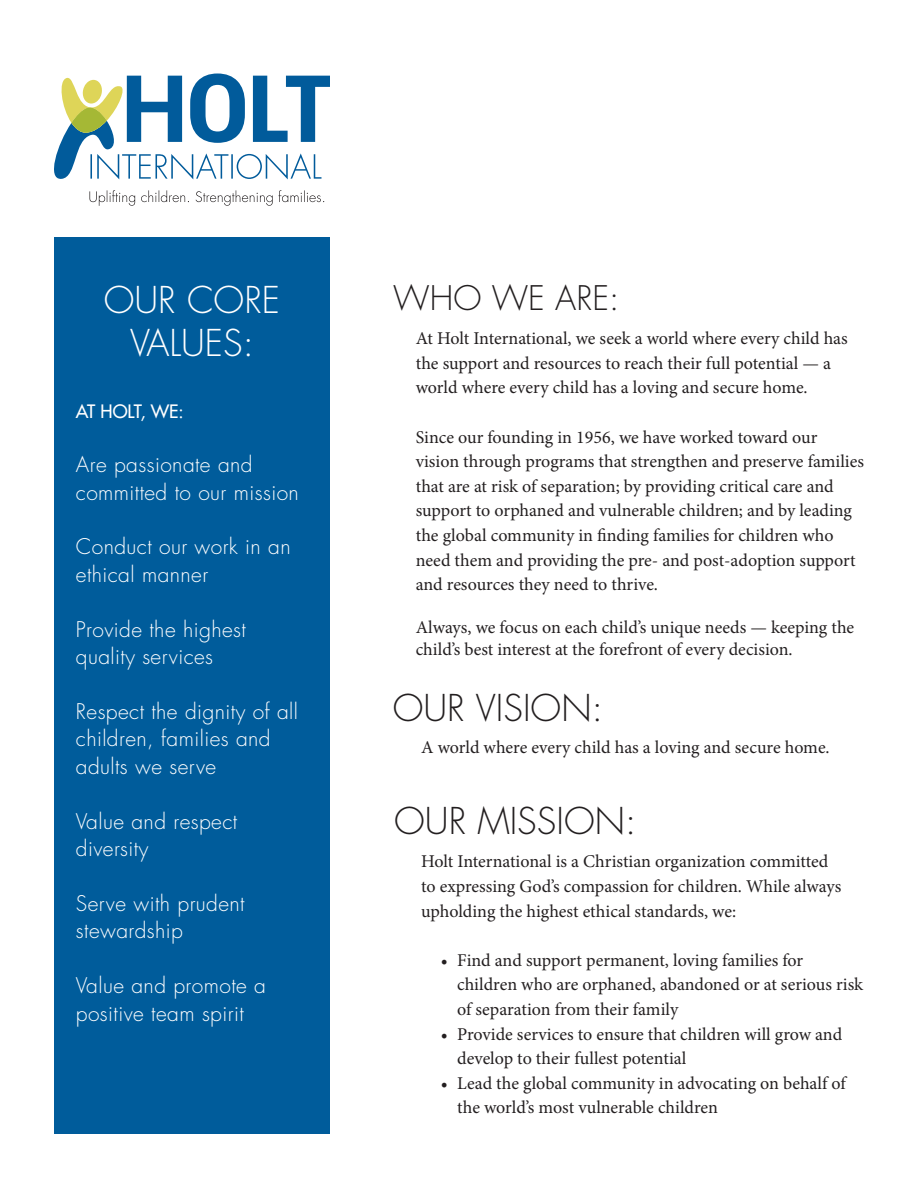
<style>
.page{position:relative;width:918px;height:1188px;background:#fff}
.page>*{position:absolute;margin:0;border:0;box-sizing:border-box;transform-origin:0 0}
.t1{font:300 36px "Futura";color:#231f20}
.t2{font:300 36px "Futura";color:#fff}
.t3{font:300 33px "Futura";color:#231f20}
.t4{font:300 21px/27.6px "Futura";letter-spacing:.02em;color:#fff}
.t5{font:18px/24.6px "Minion Pro";color:#231f20}
.t6{font:18px "Futura";color:#fff}
</style>
<div class="page">
<svg style="left:54px;top:74px;width:276px;height:106px"></svg>
<svg style="left:89px;top:190px;width:235px;height:16px"></svg>
<div style="left:54px;top:238px;width:276px;height:896px;background:#005c9b"></div>
<p class="t3" style="left:393px;top:278px;width:228px">WHO WE ARE:</p>
<p class="t2" style="left:104px;top:278px;width:178px">OUR CORE</p>
<p class="t2" style="left:130px;top:321px;width:125px">VALUES:</p>
<p class="t5" style="left:416px;top:326px;width:433px">At Holt International, we seek a world where every child has the support and resources to reach their full potential — a world where every child has a loving and secure home.</p>
<p class="t5" style="left:416px;top:425px;width:450px">Since our founding in 1956, we have worked toward our vision through programs that strengthen and preserve families that are at risk of separation; by providing critical care and support to orphaned and vulnerable children; and by leading the global community in finding families for children who need them and providing the pre- and post-adoption support and resources they need to thrive.</p>
<p class="t5" style="left:416px;top:617px;width:440px;line-height:21.6px">Always, we focus on each child’s unique needs — keeping the child’s best interest at the forefront of every decision.</p>
<p class="t6" style="left:76px;top:400px;width:109px">AT HOLT, WE:</p>
<p class="t4" style="left:76px;top:451px;width:224px">Are passionate and committed to our mission</p>
<p class="t4" style="left:76px;top:534px;width:216px">Conduct our work in an ethical manner</p>
<p class="t4" style="left:76px;top:616px;width:172px">Provide the highest quality services</p>
<p class="t4" style="left:76px;top:698px;width:224px">Respect the dignity of all children, families and adults we serve</p>
<p class="t4" style="left:76px;top:808px;width:163px">Value and respect diversity</p>
<p class="t4" style="left:76px;top:890px;width:170px">Serve with prudent stewardship</p>
<p class="t4" style="left:76px;top:972px;width:192px">Value and promote a positive team spirit</p>
<p class="t1" style="left:393px;top:686px;width:212px">OUR VISION:</p>
<p class="t5" style="left:421px;top:735px;width:410px">A world where every child has a loving and secure home.</p>
<p class="t1" style="left:394px;top:800px;width:244px">OUR MISSION:</p>
<p class="t5" style="left:421px;top:850px;width:422px">Holt International is a Christian organization committed to expressing God’s compassion for children. While always upholding the highest ethical standards, we:</p>
<p class="t5" style="left:457px;top:948px;width:407px;text-indent:-16px">• Find and support permanent, loving families for children who are orphaned, abandoned or at serious risk of separation from their family</p>
<p class="t5" style="left:457px;top:1022px;width:387px;text-indent:-16px">• Provide services to ensure that children will grow and develop to their fullest potential</p>
<p class="t5" style="left:457px;top:1071px;width:390px;text-indent:-16px">• Lead the global community in advocating on behalf of the world’s most vulnerable children</p>
</div>
